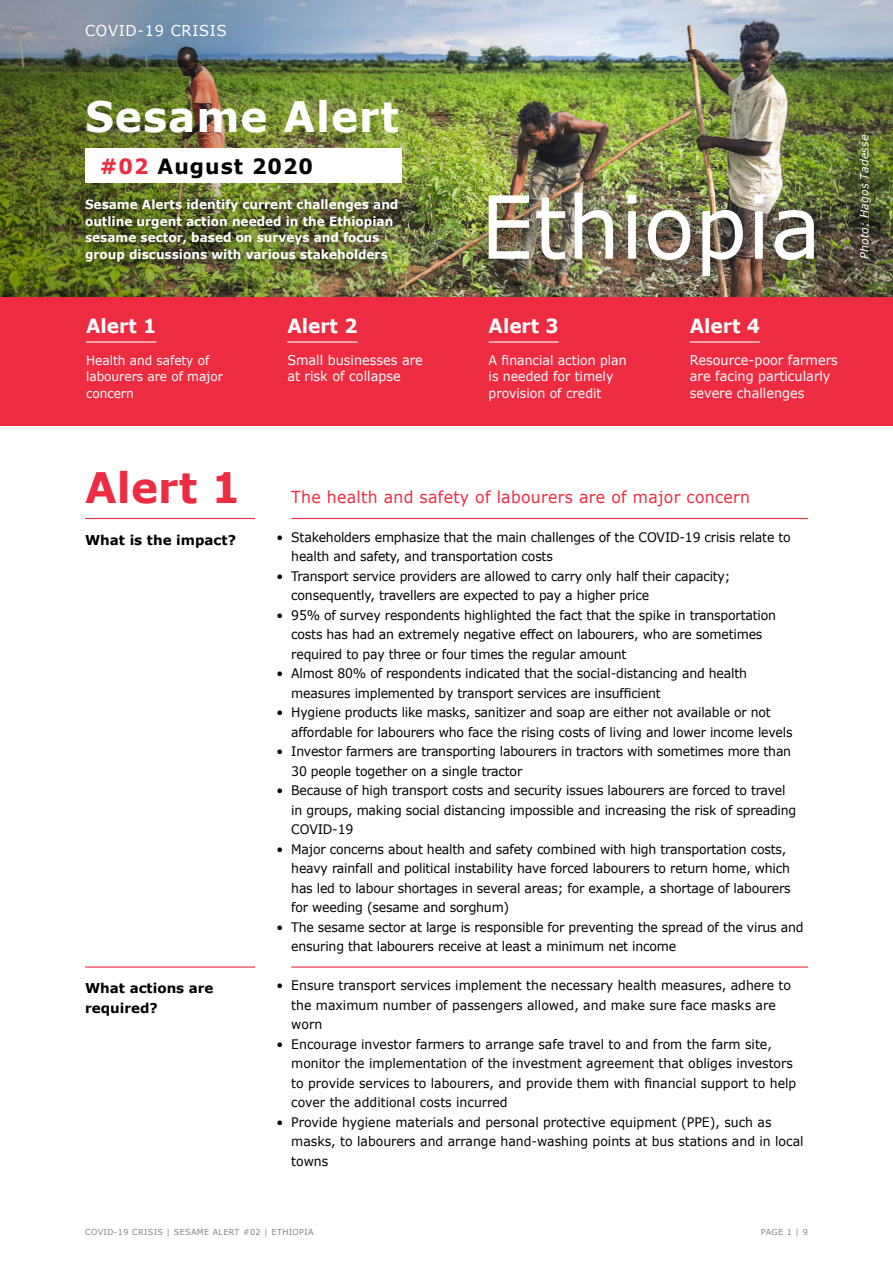
<style>
.page{position:relative;width:893px;height:1263px;background:#fff}
.page>*{position:absolute;margin:0;border:0;box-sizing:border-box;transform-origin:0 0}
.t1{font:87px "Verdana";color:#fff}
.t2{font:700 42px "Verdana";letter-spacing:.025em;color:#fff}
.t3{font:700 42px "Verdana";letter-spacing:.005em;color:#ee2c41}
.t4{font:700 21px "Verdana";letter-spacing:.05em;color:#000}
.t5{font:700 19.5px "Verdana";color:#fff;scale:.95 1}
.t6{font:16.5px "Verdana";letter-spacing:.02em;color:#ee2c41;scale:.95 1}
.t7{font:15px "Verdana";letter-spacing:.05em;color:#fff}
.t8{font:13.5px/16.5px "Verdana";color:#fff;scale:.95 1}
.t9{font:700 13.5px/19.5px "Verdana";color:#000}
.t10{font:13.2px/19.5px "Verdana";letter-spacing:-.015em;color:#000;scale:.95 1}
.t11{font:13.2px/16.5px "Verdana";color:#fff;scale:.95 1}
.t12{font:700 12.75px/16.5px "Verdana";color:#fff;scale:.95 1}
.t13{font:12.75px/16.5px "Verdana";color:#fff;scale:.95 1}
.t14{font:italic 11.25px/16.5px "Verdana";letter-spacing:.01em;color:#fff}
.t15{font:8.25px "Verdana";letter-spacing:.05em;color:#8c827a}
.s1{color:#ee2c41}
</style>
<div class="page">
<img style="left:595px;top:0;width:298px;height:297px">
<img style="left:0;top:0;width:595px;height:297px">
<div style="left:0;top:297px;width:893px;height:128px;background:#ee2c41"></div>
<hr style="left:86px;top:341px;width:70px;height:2px;background:#fff">
<hr style="left:287px;top:341px;width:71px;height:2px;background:#fff">
<hr style="left:489px;top:341px;width:70px;height:2px;background:#fff">
<hr style="left:690px;top:341px;width:70px;height:2px;background:#fff">
<hr style="left:85px;top:518px;width:170px;height:1px;background:#ee2c41">
<hr style="left:85px;top:966px;width:170px;height:2px;background:#ee2c41">
<hr style="left:291px;top:518px;width:517px;height:1px;background:#ee2c41">
<hr style="left:291px;top:966px;width:517px;height:2px;background:#ee2c41">
<img style="left:77px;top:191px;width:330px;height:79px">
<div style="left:85px;top:149px;width:316px;height:34px;background:#fff"></div>
<div style="left:479px;top:187px;width:354px;height:110px;background:#000;opacity:.45"></div>
<img style="left:842px;top:126px;width:37px;height:141px">
<p class="t7" style="left:85px;top:21px;width:143px">COVID-19 CRISIS</p>
<h2 class="t2" style="left:85px;top:90px;width:316px">Sesame Alert</h2>
<h3 class="t4" style="left:100px;top:152px;width:215px"><span class="s1">#02</span> August 2020</h3>
<p class="t12" style="left:85px;top:196px;width:331px">Sesame Alerts identify current challenges and outline urgent action needed in the Ethiopian sesame sector, based on surveys and focus group discussions with various stakeholders</p>
<h3 class="t5" style="left:86px;top:313px;width:75px">Alert 1</h3>
<p class="t13" style="left:86px;top:352px;width:146px">Health and safety of labourers are of major concern</p>
<h3 class="t5" style="left:287px;top:313px;width:75px">Alert 2</h3>
<p class="t8" style="left:287px;top:352px;width:144px">Small businesses are at risk of collapse</p>
<h1 class="t1" style="left:480px;top:172px;width:342px">Ethiopia</h1>
<p class="t14" style="left:840px;top:259px;width:126px;rotate:-90deg">.<br>Photo: Hagos Tadesse</p>
<h3 class="t5" style="left:489px;top:313px;width:75px">Alert 3</h3>
<p class="t11" style="left:489px;top:352px;width:147px">A financial action plan is needed for timely provision of credit</p>
<h3 class="t5" style="left:690px;top:313px;width:75px">Alert 4</h3>
<p class="t8" style="left:690px;top:352px;width:157px">Resource-poor farmers are facing particularly severe challenges</p>
<h2 class="t3" style="left:85px;top:460px;width:157px">Alert 1</h2>
<p class="t9" style="left:85px;top:530px;width:152px">What is the impact?</p>
<p class="t9" style="left:85px;top:978px;width:130px">What actions are required?</p>
<p class="t6" style="left:291px;top:486px;width:484px">The health and safety of labourers are of major concern</p>
<p class="t10" style="left:291px;top:527px;width:527px;text-indent:-15px">• Stakeholders emphasize that the main challenges of the COVID-19 crisis relate to health and safety, and transportation costs</p>
<p class="t10" style="left:291px;top:566px;width:464px;text-indent:-15px">• Transport service providers are allowed to carry only half their capacity; consequently, travellers are expected to pay a higher price</p>
<p class="t10" style="left:291px;top:605px;width:512px;text-indent:-15px">• 95% of survey respondents highlighted the fact that the spike in transportation costs has had an extremely negative effect on labourers, who are sometimes required to pay three or four times the regular amount</p>
<p class="t10" style="left:291px;top:664px;width:481px;text-indent:-15px">• Almost 80% of respondents indicated that the social-distancing and health measures implemented by transport services are insufficient</p>
<p class="t10" style="left:291px;top:703px;width:529px;text-indent:-15px">• Hygiene products like masks, sanitizer and soap are either not available or not affordable for labourers who face the rising costs of living and lower income levels</p>
<p class="t10" style="left:291px;top:742px;width:528px;text-indent:-15px">• Investor farmers are transporting labourers in tractors with sometimes more than<br>30 people together on a single tractor</p>
<p class="t10" style="left:291px;top:781px;width:533px;text-indent:-15px">• Because of high transport costs and security issues labourers are forced to travel in groups, making social distancing impossible and increasing the risk of spreading<br>COVID-19</p>
<p class="t10" style="left:291px;top:839px;width:527px;text-indent:-15px">• Major concerns about health and safety combined with high transportation costs, heavy rainfall and political instability have forced labourers to return home, which has led to labour shortages in several areas; for example, a shortage of labourers for weeding (sesame and sorghum)</p>
<p class="t10" style="left:291px;top:917px;width:541px;text-indent:-15px">• The sesame sector at large is responsible for preventing the spread of the virus and ensuring that labourers receive at least a minimum net income</p>
<p class="t10" style="left:291px;top:976px;width:527px;text-indent:-15px">• Ensure transport services implement the necessary health measures, adhere to the maximum number of passengers allowed, and make sure face masks are worn</p>
<p class="t10" style="left:291px;top:1034px;width:533px;text-indent:-15px">• Encourage investor farmers to arrange safe travel to and from the farm site, monitor the implementation of the investment agreement that obliges investors to provide services to labourers, and provide them with financial support to help cover the additional costs incurred</p>
<p class="t10" style="left:291px;top:1112px;width:541px;text-indent:-15px">• Provide hygiene materials and personal protective equipment (PPE), such as masks, to labourers and arrange hand-washing points at bus stations and in local towns</p>
<p class="t15" style="left:85px;top:1227px;width:230px">COVID-19 CRISIS | SESAME ALERT #02 | ETHIOPIA</p>
<p class="t15" style="left:761px;top:1227px;width:49px">PAGE 1 | 9</p>
</div>
